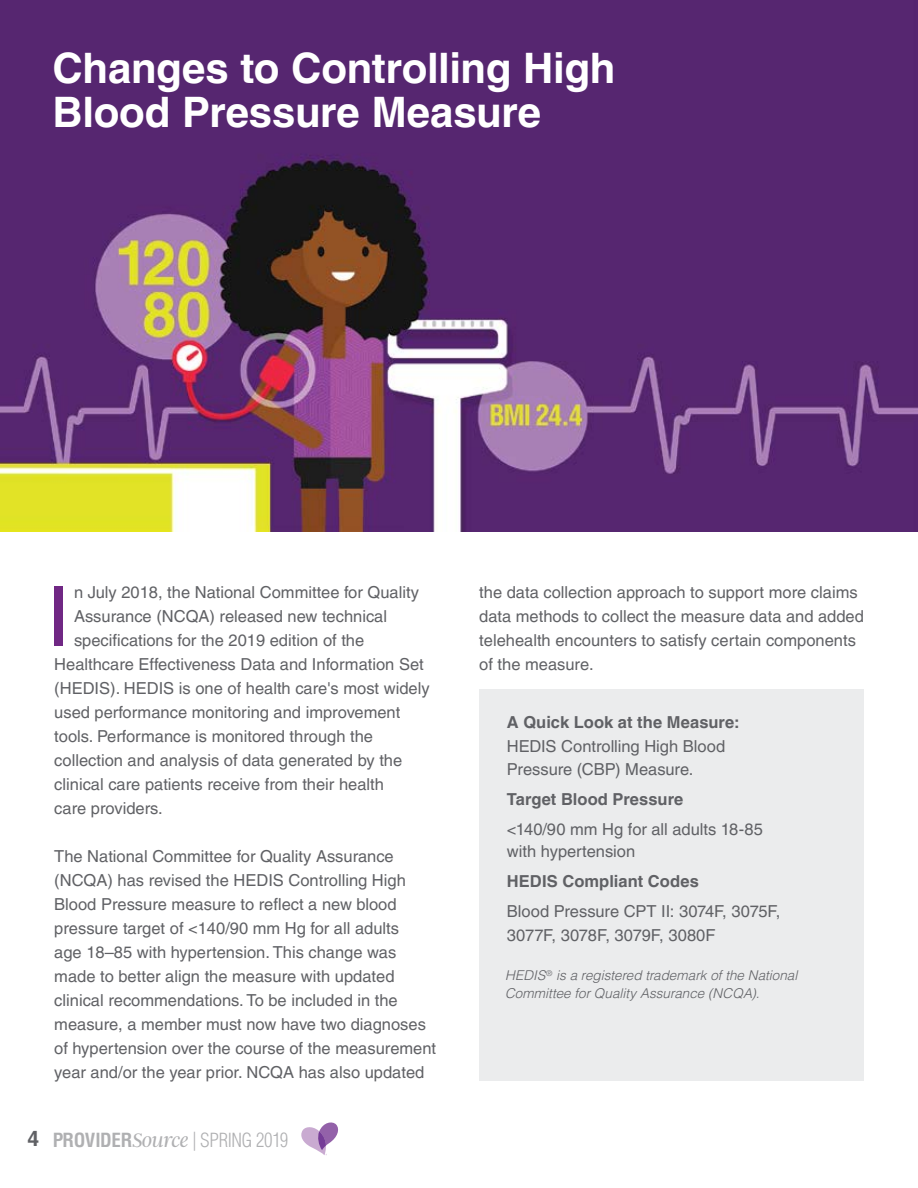
<style>
.page{position:relative;width:918px;height:1188px;background:#fff}
.page>*{position:absolute;margin:0;border:0;box-sizing:border-box;transform-origin:0 0}
.t1{font:83.4px "Helvetica LT Pro";color:#702784}
.t2{font:700 42px/43.5px "Helvetica LT Pro";letter-spacing:-.005em;color:#fff}
.t3{font:700 21px "Helvetica LT Pro";color:#606165}
.t4{font:300 condensed 19.05px "Helvetica LT Pro";letter-spacing:-.02em;color:#606165}
.t5{font:16.5px/24px "Helvetica LT Pro";color:#606165}
.t6{font:700 16.5px "Helvetica LT Pro";letter-spacing:.005em;color:#606165}
.t7{font:italic 300 13.5px/18px "Helvetica LT Pro";color:#606165}
.s1{font-weight:700}
.s2{font-family:"Argent CF";font-style:italic;font-stretch:normal;font-size:21.45px}
</style>
<div class="page">
<svg style="left:301px;top:1122px;width:37px;height:33px"></svg>
<div style="left:479px;top:689px;width:385px;height:392px;background:#ebeced"></div>
<img style="left:0;top:0;width:918px;height:531px">
<h2 class="t2" style="left:52px;top:47px;width:564px">Changes to Controlling High<br>Blood Pressure Measure</h2>
<h1 class="t1" style="left:47px;top:568px;width:25px">I</h1>
<p class="t5" style="left:74px;top:580px;width:346px">n July 2018, the National Committee for Quality</p>
<p class="t5" style="left:74px;top:604px;width:315px">Assurance (NCQA) released new technical</p>
<p class="t5" style="left:74px;top:628px;width:292px">specifications for the 2019 edition of the</p>
<p class="t5" style="left:54px;top:652px;width:371px">Healthcare Effectiveness Data and Information Set</p>
<p class="t5" style="left:54px;top:676px;width:377px">(HEDIS). HEDIS is one of health care's most widely</p>
<p class="t5" style="left:54px;top:700px;width:348px">used performance monitoring and improvement</p>
<p class="t5" style="left:54px;top:724px;width:320px">tools. Performance is monitored through the</p>
<p class="t5" style="left:54px;top:748px;width:350px">collection and analysis of data generated by the</p>
<p class="t5" style="left:54px;top:772px;width:331px">clinical care patients receive from their health</p>
<p class="t5" style="left:54px;top:796px;width:110px">care providers.</p>
<p class="t5" style="left:54px;top:844px;width:383px">The National Committee for Quality Assurance (NCQA) has revised the HEDIS Controlling High Blood Pressure measure to reflect a new blood pressure target of &lt;140/90 mm Hg for all adults<br>age 18–85 with hypertension. This change was made to better align the measure with updated clinical recommendations. To be included in the measure, a member must now have two diagnoses of hypertension over the course of the measurement year and/or the year prior. NCQA has also updated</p>
<p class="t3" style="left:27px;top:1126px;width:13px">4</p>
<p class="t4" style="left:52px;top:1128px;width:238px"><span class="s1">PROVIDER</span><span class="s2">Source</span> | SPRING 2019</p>
<p class="t5" style="left:479px;top:580px;width:386px">the data collection approach to support more claims data methods to collect the measure data and added telehealth encounters to satisfy certain components of the measure.</p>
<p class="t6" style="left:507px;top:712px;width:234px">A Quick Look at the Measure:</p>
<p class="t5" style="left:507px;top:735px;width:220px;line-height:22.5px">HEDIS Controlling High Blood<br>Pressure (CBP) Measure.</p>
<p class="t6" style="left:507px;top:789px;width:178px">Target Blood Pressure</p>
<p class="t5" style="left:507px;top:818px;width:258px;line-height:22.5px">&lt;140/90 mm Hg for all adults 18-85 with hypertension</p>
<p class="t6" style="left:507px;top:871px;width:193px">HEDIS Compliant Codes</p>
<p class="t5" style="left:507px;top:899px;width:275px">Blood Pressure CPT II: 3074F, 3075F,<br>3077F, 3078F, 3079F, 3080F</p>
<p class="t7" style="left:505px;top:967px;width:294px">HEDIS<sup>®</sup> is a registered trademark of the National<br>Committee for Quality Assurance (NCQA).</p>
</div>
